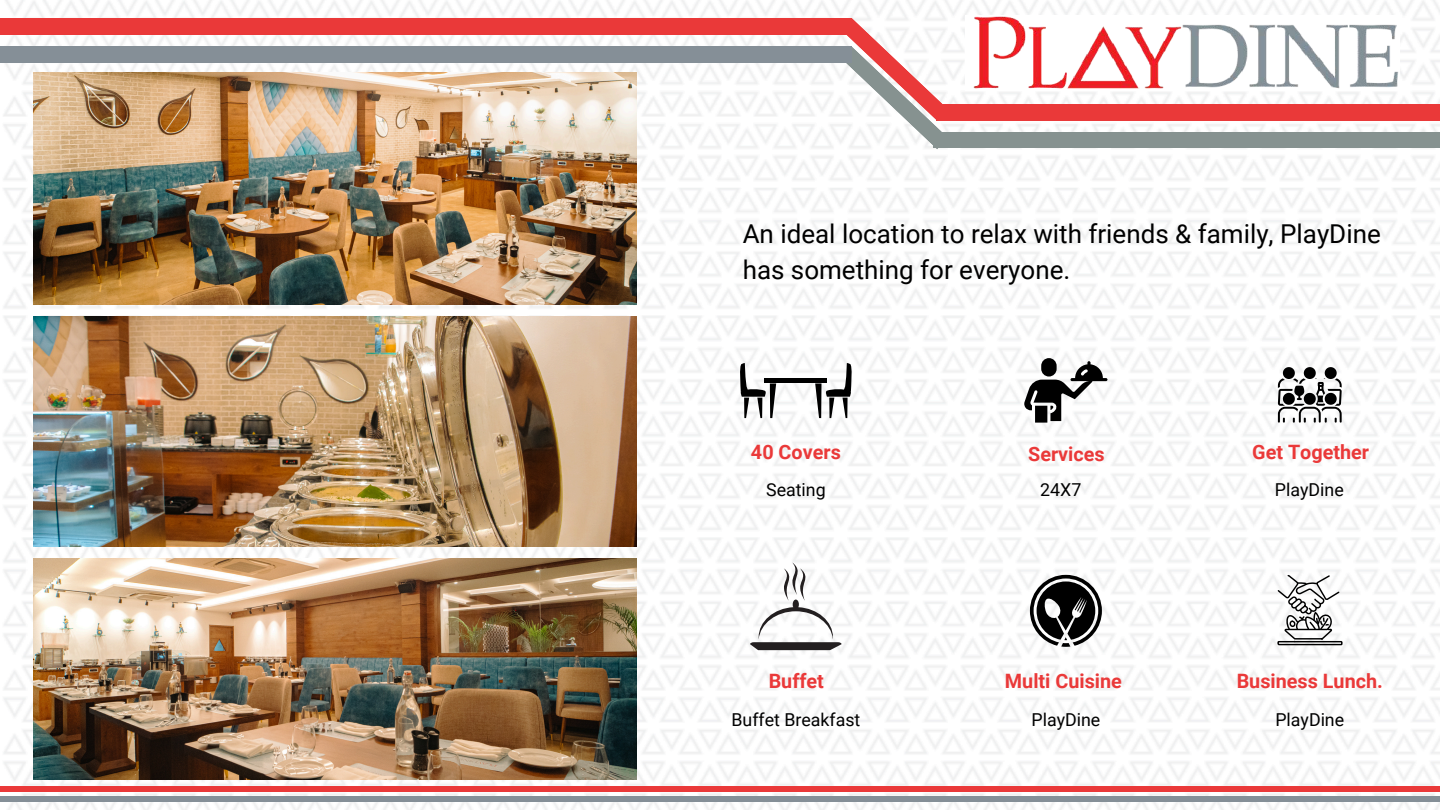
<style>
.page{position:relative;width:1440px;height:810px;background:#fff}
.page>*{position:absolute;margin:0;border:0;box-sizing:border-box;transform-origin:0 0}
.t1{font:26px/36px "Roboto";color:#000}
.t2{font:700 19.8px "Roboto";color:#ea3939}
.t3{font:17.8px "Roboto";color:#000}
</style>
<div class="page">
<img style="left:0;top:0;width:1440px;height:810px">
<div style="left:0;top:787px;width:1440px;height:5px;background:#ea3939"></div>
<div style="left:0;top:796px;width:1440px;height:6px;background:#858f97"></div>
<div style="left:0;top:18px;width:852px;height:16px;background:#ea3939"></div>
<div style="left:937px;top:105px;width:503px;height:16px;background:#ea3939"></div>
<div style="left:933px;top:132px;width:507px;height:15px;background:#869290"></div>
<svg style="left:841px;top:18px;width:107px;height:132px"></svg>
<div style="left:0;top:46px;width:852px;height:17px;background:#858f97"></div>
<img style="left:965px;top:16px;width:435px;height:75px">
<svg style="left:750px;top:562px;width:92px;height:88px"></svg>
<img style="left:34px;top:73px;width:602px;height:231px">
<img style="left:34px;top:316px;width:602px;height:230px">
<img style="left:34px;top:558px;width:602px;height:222px">
<svg style="left:1030px;top:575px;width:72px;height:72px"></svg>
<div style="left:765px;top:378px;width:62px;height:5px;background:#000"></div>
<svg style="left:739px;top:363px;width:37px;height:55px"></svg>
<svg style="left:815px;top:363px;width:38px;height:55px"></svg>
<svg style="left:1041px;top:358px;width:16px;height:19px"></svg>
<svg style="left:1024px;top:361px;width:83px;height:62px"></svg>
<svg style="left:1278px;top:367px;width:64px;height:56px"></svg>
<svg style="left:1277px;top:575px;width:66px;height:70px"></svg>
<p class="t1" style="left:743px;top:216px;width:640px">An ideal location to relax with friends &amp; family, PlayDine has something for everyone.</p>
<p class="t2" style="left:751px;top:441px;width:91px">40 Covers</p>
<p class="t2" style="left:1028px;top:442px;width:78px">Services</p>
<h1 class="t2" style="left:1252px;top:441px;width:118px">Get Together</h1>
<p class="t3" style="left:766px;top:479px;width:61px">Seating</p>
<p class="t3" style="left:1040px;top:479px;width:43px">24X7</p>
<h2 class="t3" style="left:1275px;top:479px;width:70px">PlayDine</h2>
<p class="t2" style="left:769px;top:669px;width:57px">Buffet</p>
<p class="t2" style="left:1005px;top:669px;width:119px">Multi Cuisine</p>
<h2 class="t2" style="left:1237px;top:669px;width:148px">Business Lunch.</h2>
<h2 class="t3" style="left:731px;top:709px;width:130px">Buffet Breakfast</h2>
<h3 class="t3" style="left:1032px;top:709px;width:70px">PlayDine</h3>
<p class="t3" style="left:1275px;top:709px;width:70px">PlayDine</p>
</div>
